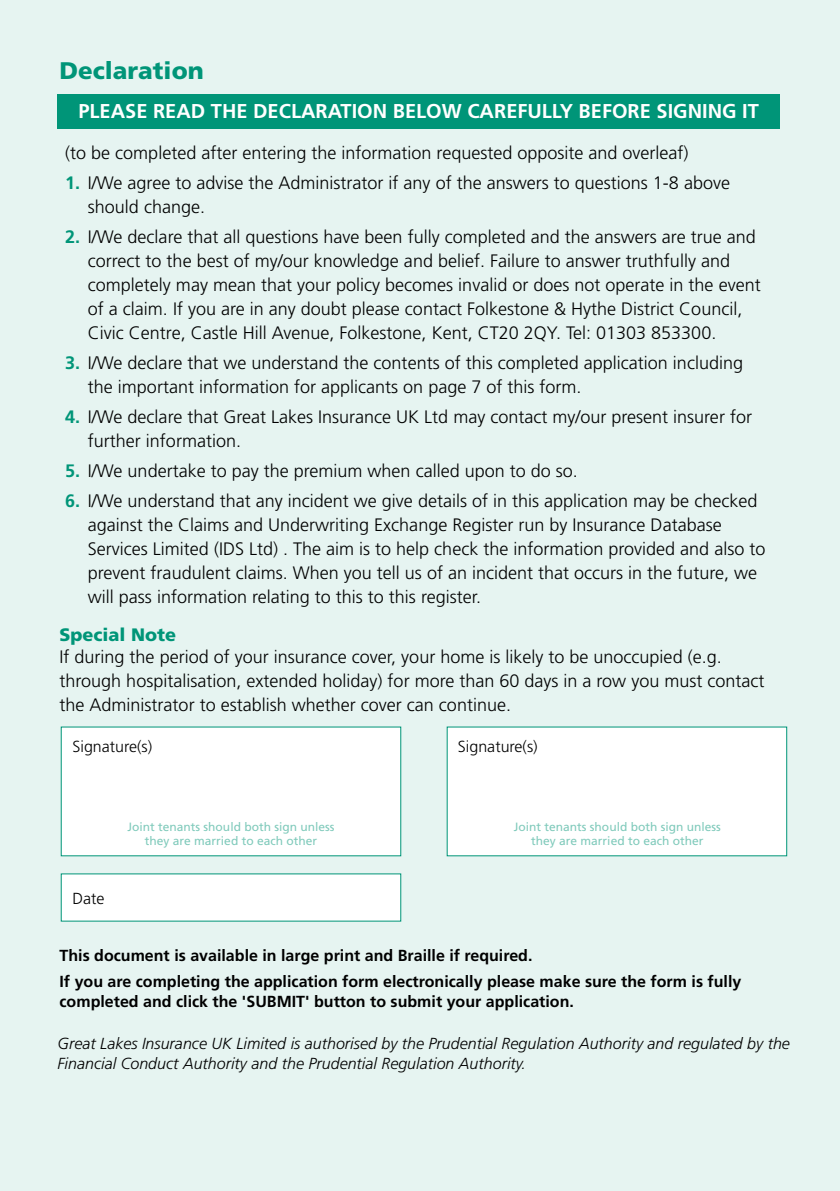
<style>
.page{position:relative;width:840px;height:1191px;background:#fff}
.page>*{position:absolute;margin:0;border:0;box-sizing:border-box;transform-origin:0 0}
.t1{font:900 24px "Frutiger LT Std";color:#009578}
.t2{font:700 20px "Frutiger LT Std";color:#fff}
.t3{font:300 18px/24px "Frutiger LT Std";color:#000}
.t4{font:900 18px "Frutiger LT Std";color:#009578}
.t5{font:700 16px/25.6px "Frutiger LT Std";color:#000}
.t6{font:italic 300 16px/20px "Frutiger LT Std";color:#000}
.t7{font:300 16px "Frutiger LT Std";color:#000}
.t8{font:12px/14px "Frutiger LT Std";color:#80cabb;text-align:center}
.s1{font-weight:700;color:#009578}
</style>
<div class="page">
<div style="left:0;top:0;width:839px;height:1191px;background:#e6f4f1"></div>
<div style="left:57px;top:94px;width:722px;height:35px;background:#009578"></div>
<div style="left:61px;top:873px;width:340px;height:48px;background:#fff"></div>
<div style="left:446px;top:726px;width:340px;height:130px;background:#fff"></div>
<div style="left:61px;top:726px;width:340px;height:130px;background:#fff"></div>
<h1 class="t1" style="left:59px;top:56px;width:146px">Declaration</h1>
<p class="t2" style="left:78px;top:99px;width:681px">PLEASE READ THE DECLARATION BELOW CAREFULLY BEFORE SIGNING IT</p>
<p class="t3" style="left:65px;top:141px;width:624px">(to be completed after entering the information requested opposite and overleaf)</p>
<p class="t3" style="left:88px;top:171px;width:643px;text-indent:-23px"><span class="s1">1.</span> I/We agree to advise the Administrator if any of the answers to questions 1-8 above should change.</p>
<p class="t3" style="left:88px;top:225px;width:674px;text-indent:-23px"><span class="s1">2.</span> I/We declare that all questions have been fully completed and the answers are true and correct to the best of my/our knowledge and belief. Failure to answer truthfully and completely may mean that your policy becomes invalid or does not operate in the event of a claim. If you are in any doubt please contact Folkestone &amp; Hythe District Council, Civic Centre, Castle Hill Avenue, Folkestone, Kent, CT20 2QY. Tel: 01303 853300.</p>
<p class="t3" style="left:88px;top:351px;width:656px;text-indent:-23px"><span class="s1">3.</span> I/We declare that we understand the contents of this completed application including the important information for applicants on page 7 of this form.</p>
<p class="t3" style="left:88px;top:405px;width:665px;text-indent:-23px"><span class="s1">4.</span> I/We declare that Great Lakes Insurance UK Ltd may contact my/our present insurer for further information.</p>
<p class="t3" style="left:65px;top:459px;width:514px"><span class="s1">5.</span> I/We undertake to pay the premium when called upon to do so.</p>
<p class="t3" style="left:88px;top:489px;width:678px;text-indent:-23px"><span class="s1">6.</span> I/We understand that any incident we give details of in this application may be checked against the Claims and Underwriting Exchange Register run by Insurance Database Services Limited (IDS Ltd) . The aim is to help check the information provided and also to prevent fraudulent claims. When you tell us of an incident that occurs in the future, we will pass information relating to this to this register.</p>
<p class="t4" style="left:59px;top:624px;width:118px">Special Note</p>
<p class="t3" style="left:59px;top:645px;width:706px">If during the period of your insurance cover, your home is likely to be unoccupied (e.g. through hospitalisation, extended holiday) for more than 60 days in a row you must contact the Administrator to establish whether cover can continue.</p>
<p class="t7" style="left:72px;top:737px;width:81px">Signature(s)</p>
<p class="t7" style="left:457px;top:737px;width:81px">Signature(s)</p>
<p class="t7" style="left:72px;top:889px;width:33px">Date</p>
<p class="t8" style="left:127px;top:819px;width:208px">Joint tenants should both sign unless they are married to each other</p>
<p class="t8" style="left:513px;top:819px;width:208px">Joint tenants should both sign unless they are married to each other</p>
<p class="t5" style="left:59px;top:943px;width:683px">This document is available in large print and Braille if required.<br>If you are completing the application form electronically please make sure the form is fully</p>
<p class="t5" style="left:59px;top:988px;width:515px">completed and click the 'SUBMIT' button to submit your application.</p>
<p class="t6" style="left:57px;top:1033px;width:733px">Great Lakes Insurance UK Limited is authorised by the Prudential Regulation Authority and regulated by the<br>Financial Conduct Authority and the Prudential Regulation Authority.</p>
</div>
